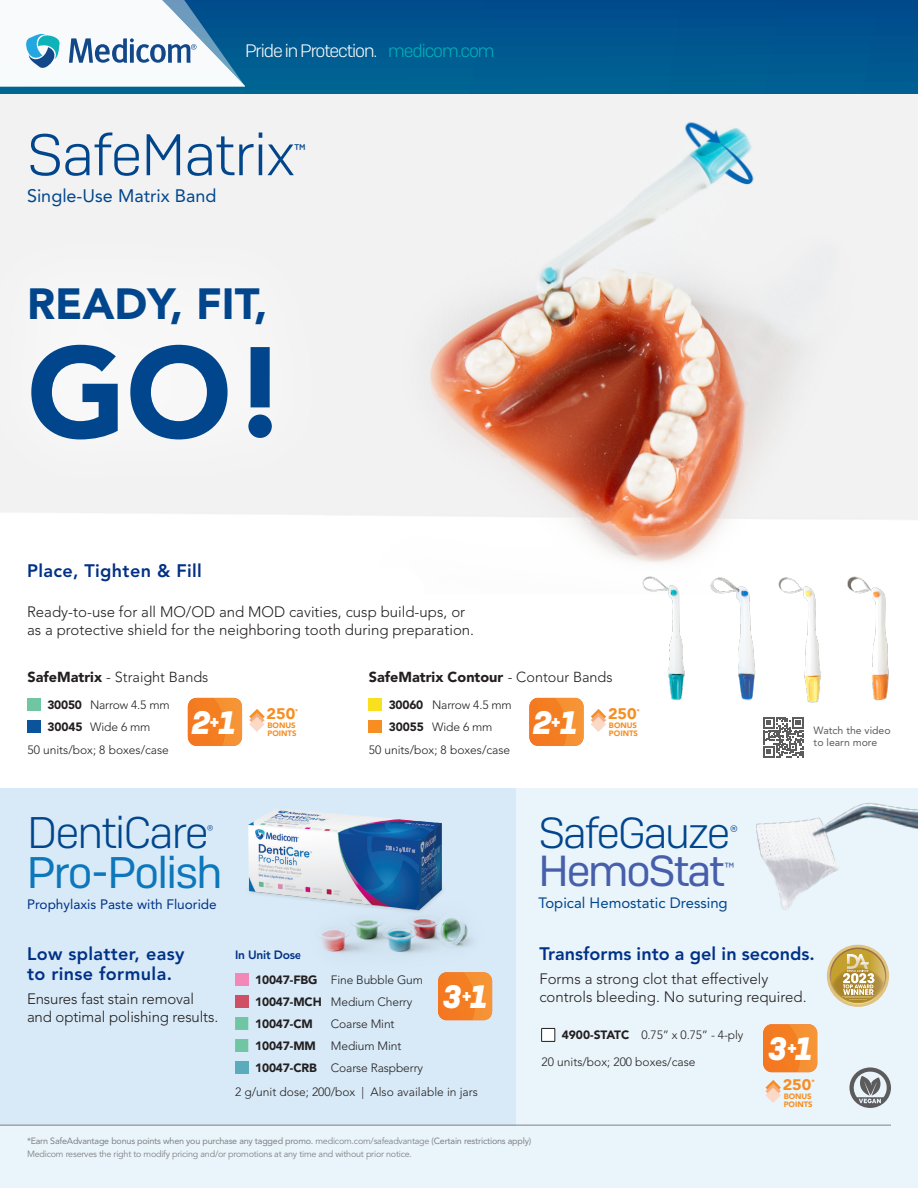
<style>
.page{position:relative;width:918px;height:1188px;background:#fff}
.page>*{position:absolute;margin:0;border:0;box-sizing:border-box;transform-origin:0 0}
.t1{font:900 127.2px "Avenir LT Std";color:#01468c}
.t2{font:300 58.5px "Camber W04";letter-spacing:-.02em;color:#01468c}
.t3{font:44.1px "Camber W04";letter-spacing:-.04em;color:#0d77bc}
.t4{font:300 44.1px "Camber W04";letter-spacing:-.04em;color:#01468c}
.t5{font:900 43.35px "Avenir LT Std";color:#01468c}
.t6{font:300 43.35px "Camber W04";letter-spacing:-.05em;color:#01468c}
.t7{font:43.35px "Camber W04";letter-spacing:-.05em;color:#475fab}
.t8{font:italic 700 32.4px "Camber W04";color:#fff;scale:.92 1}
.t9{font:italic 700 18.9px "Camber W04";color:#fff;scale:.92 1}
.t10{font:800 18px/19.5px "Avenir LT Std";letter-spacing:.02em;color:#003186}
.t11{font:300 18px "Camber W04";letter-spacing:-.06em;color:#fff}
.t12{font:800 18px "Avenir LT Std";color:#003186}
.t13{font:18px "Avenir LT Std";color:#01468c}
.t14{font:900 15.3px "Avenir";color:#f68e22;scale:1.06 1}
.t15{font:300 15px/18px "Avenir LT Std";color:#231f20}
.t16{font:300 15px "Camber W04";color:#01468c}
.t17{font:14.85px "Avenir LT Std";color:#01468c}
.t18{font:900 14.4px "Avenir LT Std";color:#231f20}
.t19{font:300 14.4px "Avenir LT Std";color:#231f20}
.t20{font:13.95px "Camber W04";color:#01468c}
.t21{font:13.65px "Avenir LT Std";color:#003186}
.t22{font:300 12.6px "Camber W04";color:#01468c}
.t23{font:300 12px/22px "Avenir LT Std";color:#231f20}
.t24{font:900 12px/22px "Avenir LT Std";letter-spacing:-.01em;color:#231f20}
.t25{font:11.85px "Camber W04";color:#475fab}
.t26{font:10.5px/12.6px "Avenir LT Std";color:#5c5c5c}
.t27{font:9px/13.5px "Avenir LT Std";letter-spacing:-.025em;color:#808285}
.t28{font:900 7.8px/7.8px "Avenir";color:#f68e22}
.t29{font:900 6.45px "Avenir";color:#f68e22;scale:1.06 1}
.t30{font:900 5.7px "Avenir";color:#f68e22;scale:1.06 1}
.s1{color:#00b2b9}
.s2{font-weight:900}
.s3{font-weight:300}
.s4{font-size:32.4px}
.s5{font-weight:800;color:#003186}
.s6{font-style:inherit}
</style>
<div class="page">
<svg style="left:0;top:0;width:918px;height:94px;background:#005890"></svg>
<svg style="left:0;top:0;width:245px;height:86px"></svg>
<div style="left:0;top:788px;width:918px;height:400px;background:#eaf4fb"></div>
<img style="left:515px;top:788px;width:403px;height:337px">
<svg style="left:541px;top:1028px;width:15px;height:14px"></svg>
<div style="left:0;top:788px;width:515px;height:337px;background:#d8eaf7"></div>
<hr style="left:0;top:1125px;width:891px;height:1px;background:#808285">
<svg style="left:827px;top:945px;width:62px;height:62px"></svg>
<svg style="left:830px;top:948px;width:56px;height:56px"></svg>
<div style="left:831px;top:949px;width:54px;height:54px;background:#c4a12e;border-radius:27px"></div>
<svg style="left:832px;top:954px;width:52px;height:49px"></svg>
<img style="left:0;top:94px;width:918px;height:469px">
<div style="left:0;top:217px;width:341px;height:292px;background:#f4f4f4"></div>
<div style="left:27px;top:698px;width:14px;height:13px;background:#70c6a2"></div>
<div style="left:27px;top:720px;width:14px;height:13px;background:#0b539a"></div>
<svg style="left:249px;top:709px;width:16px;height:23px"></svg>
<svg style="left:188px;top:698px;width:25px;height:48px"></svg>
<img style="left:213px;top:698px;width:29px;height:48px">
<div style="left:369px;top:698px;width:13px;height:13px;background:#f8e01e"></div>
<div style="left:369px;top:720px;width:13px;height:13px;background:#f68e21"></div>
<svg style="left:591px;top:709px;width:15px;height:23px"></svg>
<svg style="left:529px;top:698px;width:26px;height:48px"></svg>
<img style="left:555px;top:698px;width:28px;height:48px">
<svg style="left:763px;top:727px;width:41px;height:31px"></svg>
<img style="left:642px;top:576px;width:247px;height:151px">
<svg style="left:849px;top:1067px;width:42px;height:41px"></svg>
<div style="left:235px;top:973px;width:13px;height:13px;background:#f188b7"></div>
<div style="left:235px;top:995px;width:13px;height:13px;background:#cf4f67"></div>
<svg style="left:235px;top:1017px;width:13px;height:35px"></svg>
<div style="left:235px;top:1061px;width:13px;height:13px;background:#5aacbb"></div>
<svg style="left:438px;top:987px;width:48px;height:34px"></svg>
<img style="left:463px;top:974px;width:29px;height:46px">
<img style="left:248px;top:809px;width:194px;height:94px">
<img style="left:321px;top:903px;width:168px;height:84px">
<svg style="left:763px;top:1024px;width:54px;height:49px"></svg>
<img style="left:788px;top:1024px;width:29px;height:48px">
<svg style="left:765px;top:1080px;width:16px;height:23px"></svg>
<h3 class="t11" style="left:245px;top:40px;width:251px">Pride in Protection. <span class="s1">medicom.com</span></h3>
<h2 class="t2" style="left:27px;top:120px;width:270px">SafeMatrix</h2>
<p class="t20" style="left:294px;top:141px;width:13px">™</p>
<h3 class="t13" style="left:27px;top:186px;width:191px">Single-Use Matrix Band</h3>
<h3 class="t5" style="left:27px;top:277px;width:242px">READY, FIT,</h3>
<h1 class="t1" style="left:27px;top:316px;width:263px">GO!</h1>
<h3 class="t10" style="left:27px;top:561px;width:176px">Place, Tighten &amp; Fill</h3>
<p class="t15" style="left:27px;top:602px;width:449px">Ready-to-use for all MO/OD and MOD cavities, cusp build-ups, or as a protective shield for the neighboring tooth during preparation.</p>
<p class="t19" style="left:27px;top:669px;width:182px"><span class="s2">SafeMatrix</span> - Straight Bands</p>
<p class="t18" style="left:369px;top:668px;width:245px">SafeMatrix Contour <span class="s3">- Contour Bands</span></p>
<p class="t23" style="left:47px;top:694px;width:124px"><span class="s2">30050</span> Narrow 4.5 mm<br><span class="s2">30045</span> Wide 6 mm</p>
<p class="t23" style="left:27px;top:739px;width:143px">50 units/box; 8 boxes/case</p>
<h3 class="t8" style="left:192px;top:702px;width:22px">2</h3>
<h3 class="t9" style="left:210px;top:710px;width:30px">+<span class="s4">1</span></h3>
<p class="t14" style="left:267px;top:701px;width:29px">250</p>
<p class="t30" style="left:295px;top:706px;width:4px">*</p>
<p class="t28" style="left:267px;top:721px;width:30px">BONUS</p>
<p class="t28" style="left:267px;top:729px;width:31px">POINTS</p>
<p class="t23" style="left:389px;top:694px;width:125px"><span class="s2">30060</span> Narrow 4.5 mm<br><span class="s2">30055</span> Wide 6 mm</p>
<p class="t23" style="left:369px;top:739px;width:143px">50 units/box; 8 boxes/case</p>
<h3 class="t8" style="left:533px;top:702px;width:22px">2</h3>
<h3 class="t9" style="left:551px;top:710px;width:30px">+<span class="s4">1</span></h3>
<p class="t14" style="left:608px;top:701px;width:29px">250</p>
<p class="t30" style="left:637px;top:706px;width:4px">*</p>
<p class="t28" style="left:609px;top:721px;width:30px">BONUS</p>
<p class="t28" style="left:609px;top:729px;width:31px">POINTS</p>
<p class="t26" style="left:814px;top:724px;width:79px">Watch the video to learn more</p>
<h3 class="t4" style="left:27px;top:807px;width:183px">DentiCare</h3>
<p class="t22" style="left:207px;top:822px;width:8px">®</p>
<h3 class="t3" style="left:27px;top:847px;width:197px">Pro-Polish</h3>
<p class="t21" style="left:27px;top:896px;width:191px">Prophylaxis Paste with Fluoride</p>
<h3 class="t10" style="left:27px;top:944px;width:159px">Low splatter, easy to rinse formula.</h3>
<p class="t15" style="left:27px;top:990px;width:193px">Ensures fast stain removal and optimal polishing results.</p>
<p class="t23" style="left:255px;top:942px;width:170px;line-height:25.3px;text-indent:-20px"><span class="s5">In Unit Dose<br></span><span class="s2">10047-FBG</span> Fine Bubble Gum</p>
<p class="t24" style="left:255px;top:991px;width:159px">10047-MCH <span class="s3">Medium Cherry<br></span>10047-CM</p>
<h3 class="t8" style="left:443px;top:976px;width:49px">3<sup>+</sup>1</h3>
<p class="t23" style="left:255px;top:1013px;width:170px;text-indent:76px">Coarse Mint<br><span class="s2">10047-MM</span> Medium Mint<br><span class="s2">10047-CRB</span> Coarse Raspberry</p>
<p class="t23" style="left:235px;top:1080px;width:244px">2 g/unit dose; 200/box | Also available in jars</p>
<h3 class="t6" style="left:539px;top:807px;width:193px">SafeGauze</h3>
<p class="t16" style="left:730px;top:822px;width:10px">®</p>
<h3 class="t7" style="left:539px;top:845px;width:188px">HemoStat</h3>
<p class="t25" style="left:724px;top:860px;width:12px">™</p>
<p class="t17" style="left:539px;top:894px;width:191px">Topical Hemostatic Dressing</p>
<h3 class="t12" style="left:539px;top:943px;width:277px">Transforms into a gel in seconds.</h3>
<p class="t15" style="left:539px;top:970px;width:269px">Forms a strong clot that effectively controls bleeding. No suturing required.</p>
<p class="t23" style="left:562px;top:1024px;width:183px"><span class="s2">4900-STATC</span> 0.75” x 0.75” - 4-ply</p>
<p class="t23" style="left:542px;top:1051px;width:155px">20 units/box; 200 boxes/case</p>
<h3 class="t8" style="left:768px;top:1028px;width:49px">3<sup>+</sup>1</h3>
<p class="t14" style="left:783px;top:1072px;width:29px">250</p>
<p class="t29" style="left:811px;top:1076px;width:5px">*</p>
<p class="t28" style="left:784px;top:1092px;width:30px">BONUS<br>POINTS</p>
<p class="t27" style="left:27px;top:1134px;width:506px"><span class="s6">*Earn SafeAdvantage bonus points when you purchase any tagged promo.</span> medicom.com/safeadvantage <span class="s6">(Certain restrictions apply)<br></span>Medicom reserves the right to modify pricing and/or promotions at any time and without prior notice.</p>
</div>
